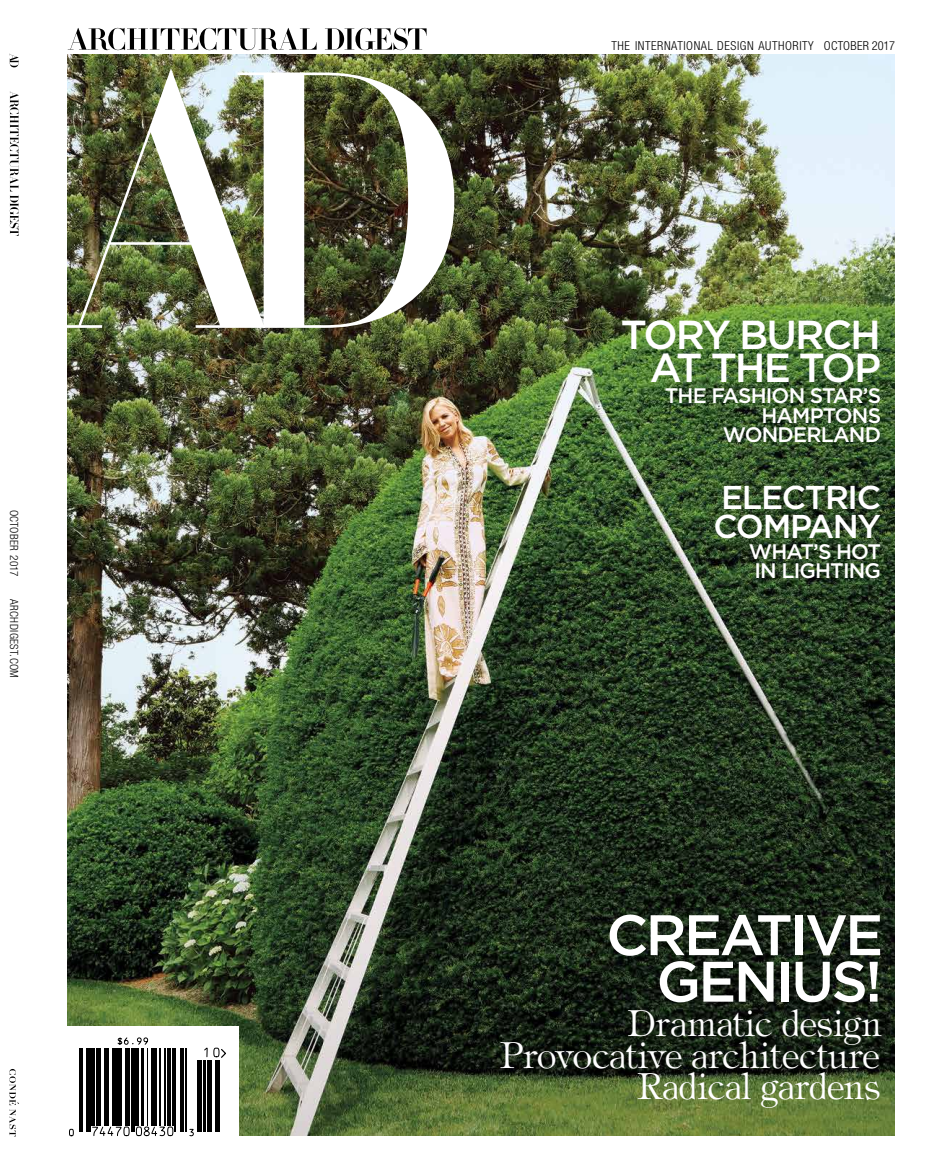
<style>
.page{position:relative;width:934px;height:1175px;background:#fff}
.page>*{position:absolute;margin:0;border:0;box-sizing:border-box;transform-origin:0 0}
.t1{font:500 57px/46.5px "Gotham";letter-spacing:-.05em;color:#fff;text-align:right}
.t2{font:500 40.5px/33px "Gotham";letter-spacing:-.05em;color:#fff;text-align:right}
.t3{font:36px/31.5px "Carine C Efour";letter-spacing:-.015em;color:#fff;text-align:right}
.t4{font:500 33px/28.5px "Gotham";letter-spacing:-.04em;color:#fff}
.t5{font:500 21px/19.5px "Gotham";letter-spacing:-.04em;color:#fff;text-align:right}
.t6{font:300 condensed 12.3px "Helvetica Neue LT Std";letter-spacing:.045em;color:#000}
.t7{font:300 condensed 11.25px "Helvetica Neue LT Std";letter-spacing:.035em;color:#000}
</style>
<div class="page">
<img style="left:68px;top:54px;width:826px;height:1082px">
<svg style="left:325px;top:28px;width:101px;height:22px"></svg>
<svg style="left:68px;top:28px;width:248px;height:22px"></svg>
<svg style="left:68px;top:1026px;width:171px;height:111px"></svg>
<hr style="left:79px;top:1048px;width:1px;height:83px;background:#000">
<hr style="left:82px;top:1048px;width:1px;height:83px;background:#000">
<hr style="left:86px;top:1048px;width:2px;height:83px;background:#000">
<hr style="left:89px;top:1048px;width:1px;height:83px;background:#000">
<hr style="left:92px;top:1048px;width:3px;height:77px;background:#000">
<hr style="left:96px;top:1048px;width:2px;height:77px;background:#000">
<hr style="left:100px;top:1048px;width:1px;height:77px;background:#000">
<hr style="left:104px;top:1048px;width:2px;height:77px;background:#000">
<hr style="left:107px;top:1048px;width:1px;height:77px;background:#000">
<hr style="left:112px;top:1048px;width:2px;height:77px;background:#000">
<hr style="left:115px;top:1048px;width:3px;height:77px;background:#000">
<hr style="left:120px;top:1048px;width:2px;height:77px;background:#000">
<hr style="left:125px;top:1048px;width:2px;height:77px;background:#000">
<hr style="left:129px;top:1048px;width:1px;height:77px;background:#000">
<hr style="left:131px;top:1048px;width:1px;height:83px;background:#000">
<hr style="left:133px;top:1048px;width:1px;height:83px;background:#000">
<hr style="left:135px;top:1048px;width:4px;height:77px;background:#000">
<hr style="left:141px;top:1048px;width:1px;height:77px;background:#000">
<hr style="left:143px;top:1048px;width:1px;height:77px;background:#000">
<hr style="left:147px;top:1048px;width:1px;height:77px;background:#000">
<hr style="left:151px;top:1048px;width:1px;height:77px;background:#000">
<hr style="left:153px;top:1048px;width:4px;height:77px;background:#000">
<hr style="left:159px;top:1048px;width:1px;height:77px;background:#000">
<hr style="left:165px;top:1048px;width:1px;height:77px;background:#000">
<hr style="left:167px;top:1048px;width:3px;height:77px;background:#000">
<hr style="left:173px;top:1048px;width:1px;height:77px;background:#000">
<hr style="left:175px;top:1048px;width:1px;height:83px;background:#000">
<hr style="left:180px;top:1048px;width:1px;height:83px;background:#000">
<hr style="left:183px;top:1048px;width:1px;height:83px;background:#000">
<hr style="left:185px;top:1048px;width:1px;height:83px;background:#000">
<hr style="left:197px;top:1059px;width:1px;height:72px;background:#000">
<hr style="left:199px;top:1059px;width:3px;height:72px;background:#000">
<hr style="left:203px;top:1059px;width:2px;height:72px;background:#000">
<hr style="left:207px;top:1059px;width:2px;height:72px;background:#000">
<hr style="left:211px;top:1059px;width:1px;height:72px;background:#000">
<hr style="left:215px;top:1059px;width:2px;height:72px;background:#000">
<hr style="left:219px;top:1059px;width:1px;height:72px;background:#000">
<svg style="left:69px;top:1128px;width:5px;height:8px"></svg>
<svg style="left:92px;top:1125px;width:82px;height:11px"></svg>
<svg style="left:189px;top:1128px;width:5px;height:8px"></svg>
<svg style="left:117px;top:1036px;width:31px;height:9px"></svg>
<svg style="left:203px;top:1047px;width:24px;height:12px"></svg>
<img style="left:67px;top:68px;width:387px;height:260px">
<svg style="left:10px;top:54px;width:9px;height:13px"></svg>
<svg style="left:10px;top:91px;width:9px;height:145px"></svg>
<svg style="left:9px;top:1069px;width:10px;height:67px"></svg>
<p class="t7" style="left:21px;top:510px;width:68px;rotate:90deg">OCTOBER 2017</p>
<p class="t7" style="left:21px;top:599px;width:81px;rotate:90deg">ARCHDIGEST.COM</p>
<p class="t6" style="left:611px;top:38px;width:285px">THE INTERNATIONAL DESIGN AUTHORITY OCTOBER 2017</p>
<h2 class="t2" style="left:620px;top:318px;width:262px">TORY BURCH<br>AT THE TOP</h2>
<p class="t5" style="left:664px;top:386px;width:218px">THE FASHION STAR’S<br>HAMPTONS<br>WONDERLAND</p>
<h3 class="t4" style="left:713px;top:483px;width:169px">ELECTRIC<br>COMPANY</h3>
<p class="t5" style="left:748px;top:541px;width:134px;text-align:left">WHAT’S HOT<br>IN LIGHTING</p>
<h1 class="t1" style="left:606px;top:911px;width:278px">CREATIVE<br>GENIUS!</h1>
<h3 class="t3" style="left:499px;top:1008px;width:384px">Dramatic design<br>Provocative architecture<br>Radical gardens</h3>
</div>
